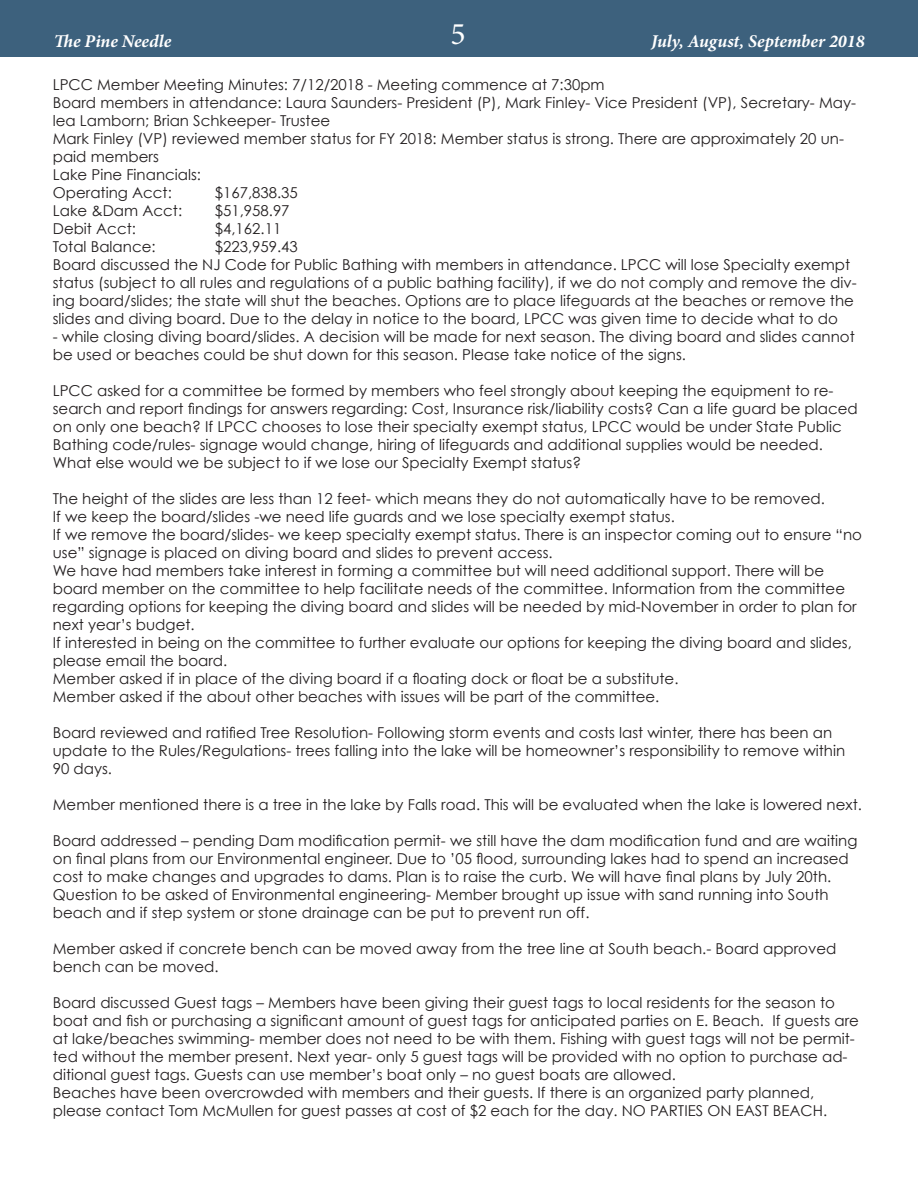
<style>
.page{position:relative;width:918px;height:1188px;background:#fff}
.page>*{position:absolute;margin:0;border:0;box-sizing:border-box;transform-origin:0 0}
.t1{font:31.5px "Minion Pro";color:#fff}
.t2{font:italic 700 18px "Minion Pro";color:#fff}
.t3{font:15px/18px "Century Gothic";color:#231f20}
</style>
<div class="page">
<div style="left:0;top:0;width:918px;height:57px;background:#3d617d"></div>
<p class="t1" style="left:450px;top:13px;width:17px">5</p>
<p class="t2" style="left:651px;top:29px;width:215px">July, August, September 2018</p>
<p class="t2" style="left:54px;top:29px;width:119px">The Pine Needle</p>
<p class="t1" style="left:450px;top:17px;width:17px">7</p>
<p class="t2" style="left:54px;top:32px;width:119px">The Pine Needle</p>
<p class="t2" style="left:690px;top:32px;width:176px">April, May &amp; June 2017</p>
<p class="t3" style="left:53px;top:76px;width:553px">LPCC Member Meeting Minutes: 7/12/2018 - Meeting commence at 7:30pm</p>
<p class="t3" style="left:53px;top:94px;width:805px">Board members in attendance: Laura Saunders- President (P), Mark Finley- Vice President (VP), Secretary- May&shy;lea Lamborn; Brian Schkeeper- Trustee</p>
<p class="t3" style="left:53px;top:130px;width:793px">Mark Finley (VP) reviewed member status for FY 2018: Member status is strong. There are approximately 20 un&shy;paid members</p>
<p class="t3" style="left:53px;top:166px;width:150px">Lake Pine Financials:</p>
<p class="t3" style="left:53px;top:184px;width:121px">Operating Acct:</p>
<p class="t3" style="left:215px;top:184px;width:85px">$167,838.35</p>
<p class="t3" style="left:53px;top:202px;width:131px">Lake &amp;Dam Acct:</p>
<p class="t3" style="left:215px;top:202px;width:76px">$51,958.97</p>
<p class="t3" style="left:53px;top:220px;width:85px">Debit Acct:</p>
<p class="t3" style="left:215px;top:220px;width:68px">$4,162.11</p>
<p class="t3" style="left:53px;top:238px;width:104px">Total Balance:</p>
<p class="t3" style="left:215px;top:238px;width:85px">$223,959.43</p>
<p class="t3" style="left:53px;top:256px;width:805px">Board discussed the NJ Code for Public Bathing with members in attendance. LPCC will lose Specialty exempt status (subject to all rules and regulations of a public bathing facility), if we do not comply and remove the div&shy;ing board/slides; the state will shut the beaches. Options are to place lifeguards at the beaches or remove the slides and diving board. Due to the delay in notice to the board, LPCC was given time to decide what to do</p>
<p class="t3" style="left:53px;top:328px;width:803px">- while closing diving board/slides. A decision will be made for next season. The diving board and slides cannot be used or beaches could be shut down for this season. Please take notice of the signs.</p>
<p class="t3" style="left:53px;top:382px;width:806px">LPCC asked for a committee be formed by members who feel strongly about keeping the equipment to re&shy;search and report findings for answers regarding: Cost, Insurance risk/liability costs? Can a life guard be placed on only one beach? If LPCC chooses to lose their specialty exempt status, LPCC would be under State Public Bathing code/rules- signage would change, hiring of lifeguards and additional supplies would be needed.<br>What else would we be subject to if we lose our Specialty Exempt status?</p>
<p class="t3" style="left:53px;top:490px;width:774px">The height of the slides are less than 12 feet- which means they do not automatically have to be removed.</p>
<p class="t3" style="left:53px;top:508px;width:624px">If we keep the board/slides -we need life guards and we lose specialty exempt status.</p>
<p class="t3" style="left:53px;top:526px;width:811px">If we remove the board/slides- we keep specialty exempt status. There is an inspector coming out to ensure “no use” signage is placed on diving board and slides to prevent access.</p>
<p class="t3" style="left:53px;top:562px;width:805px">We have had members take interest in forming a committee but will need additional support. There will be board member on the committee to help facilitate needs of the committee. Information from the committee regarding options for keeping the diving board and slides will be needed by mid-November in order to plan for next year’s budget.</p>
<p class="t3" style="left:53px;top:634px;width:801px">If interested in being on the committee to further evaluate our options for keeping the diving board and slides, please email the board.</p>
<p class="t3" style="left:53px;top:670px;width:627px">Member asked if in place of the diving board if a floating dock or float be a substitute.</p>
<p class="t3" style="left:53px;top:688px;width:608px">Member asked if the about other beaches with issues will be part of the committee.</p>
<p class="t3" style="left:53px;top:724px;width:794px">Board reviewed and ratified Tree Resolution- Following storm events and costs last winter, there has been an update to the Rules/Regulations- trees falling into the lake will be homeowner’s responsibility to remove within<br>90 days.</p>
<p class="t3" style="left:53px;top:796px;width:811px">Member mentioned there is a tree in the lake by Falls road. This will be evaluated when the lake is lowered next.</p>
<p class="t3" style="left:53px;top:832px;width:806px">Board addressed – pending Dam modification permit- we still have the dam modification fund and are waiting on final plans from our Environmental engineer. Due to ’05 flood, surrounding lakes had to spend an increased cost to make changes and upgrades to dams. Plan is to raise the curb. We will have final plans by July 20th.</p>
<p class="t3" style="left:53px;top:886px;width:777px">Question to be asked of Environmental engineering- Member brought up issue with sand running into South beach and if step system or stone drainage can be put to prevent run off.</p>
<p class="t3" style="left:53px;top:940px;width:785px">Member asked if concrete bench can be moved away from the tree line at South beach.- Board approved bench can be moved.</p>
<p class="t3" style="left:53px;top:994px;width:808px">Board discussed Guest tags – Members have been giving their guest tags to local residents for the season to boat and fish or purchasing a significant amount of guest tags for anticipated parties on E. Beach. If guests are at lake/beaches swimming- member does not need to be with them. Fishing with guest tags will not be permit&shy;ted without the member present. Next year- only 5 guest tags will be provided with no option to purchase ad&shy;ditional guest tags. Guests can use member’s boat only – no guest boats are allowed.</p>
<p class="t3" style="left:53px;top:1084px;width:776px">Beaches have been overcrowded with members and their guests. If there is an organized party planned, please contact Tom McMullen for guest passes at cost of $2 each for the day. NO PARTIES ON EAST BEACH.</p>
</div>
